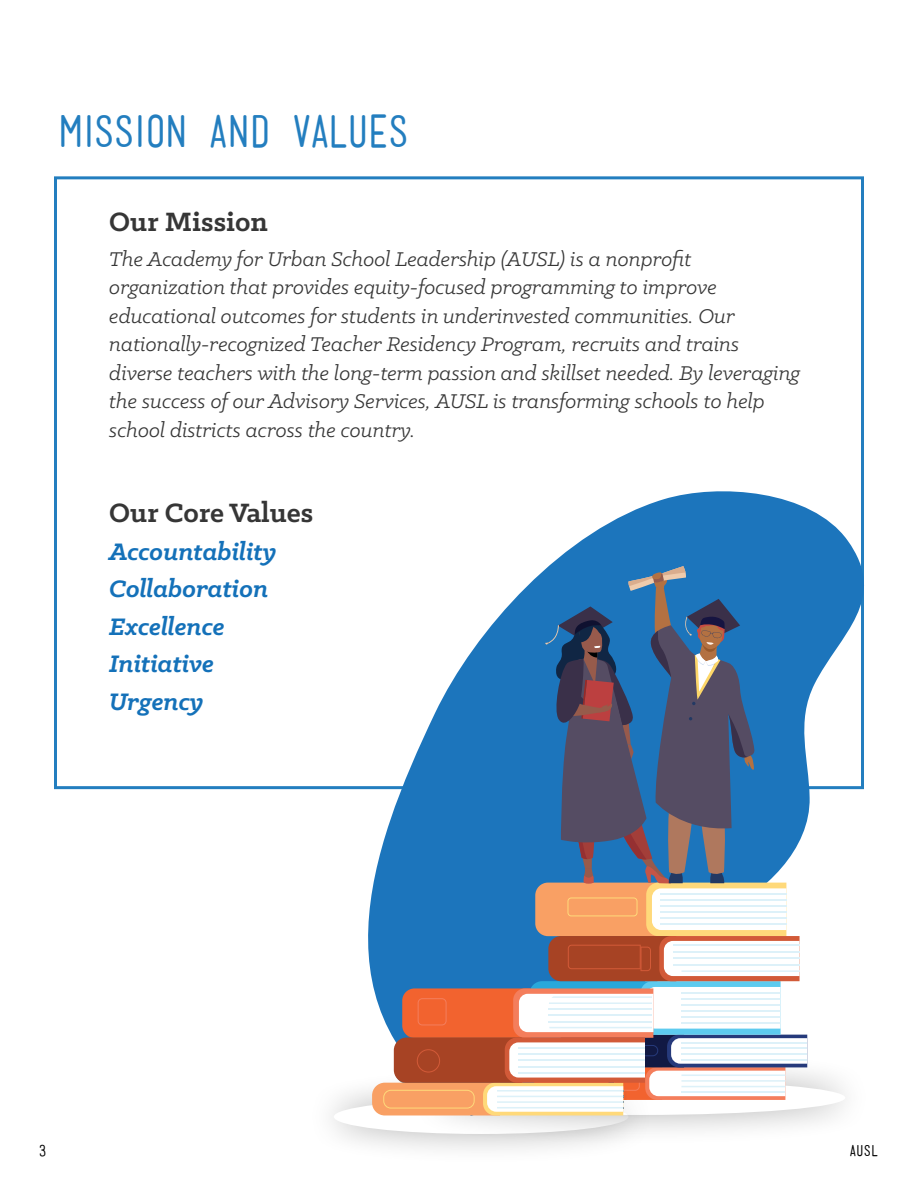
<style>
.page{position:relative;width:918px;height:1188px;background:#fff}
.page>*{position:absolute;margin:0;border:0;box-sizing:border-box;transform-origin:0 0}
.t1{font:43.5px "Mensch";letter-spacing:-.005em;color:#237ebf}
.t2{font:700 30px "Klinic Slab";color:#363636}
.t3{font:italic 700 27px/37.5px "Klinic Slab";color:#1471b9}
.t4{font:italic 22.5px/28.5px "Klinic Slab";color:#363636}
.t5{font:15px "Mensch";color:#000}
</style>
<div class="page">
<svg style="left:331px;top:1116px;width:236px;height:34px;fill:#f3f3f3"></svg>
<div style="left:334px;top:1100px;width:294px;height:34px;background:#fff;border-radius:50%"></div>
<svg style="left:409px;top:1116px;width:423px;height:30px"></svg>
<svg style="left:312px;top:483px;width:552px;height:633px"></svg>
<svg style="left:372px;top:566px;width:435px;height:549px"></svg>
<h1 class="t1" style="left:58px;top:111px;width:352px">MISSION AND VALUES</h1>
<h2 class="t2" style="left:109px;top:202px;width:160px">Our Mission</h2>
<p class="t4" style="left:109px;top:244px;width:693px">The Academy for Urban School Leadership (AUSL) is a nonprofit organization that provides equity-focused programming to improve educational outcomes for students in underinvested communities. Our nationally-recognized Teacher Residency Program, recruits and trains diverse teachers with the long-term passion and skillset needed. By leveraging the success of our Advisory Services, AUSL is transforming schools to help school districts across the country.</p>
<h2 class="t2" style="left:109px;top:493px;width:205px">Our Core Values</h2>
<p class="t3" style="left:109px;top:532px;width:168px">Accountability<br>Collaboration<br>Excellence<br>Initiative<br>Urgency</p>
<p class="t5" style="left:39px;top:1144px;width:8px">3</p>
<p class="t5" style="left:850px;top:1143px;width:30px">AUSL</p>
</div>
